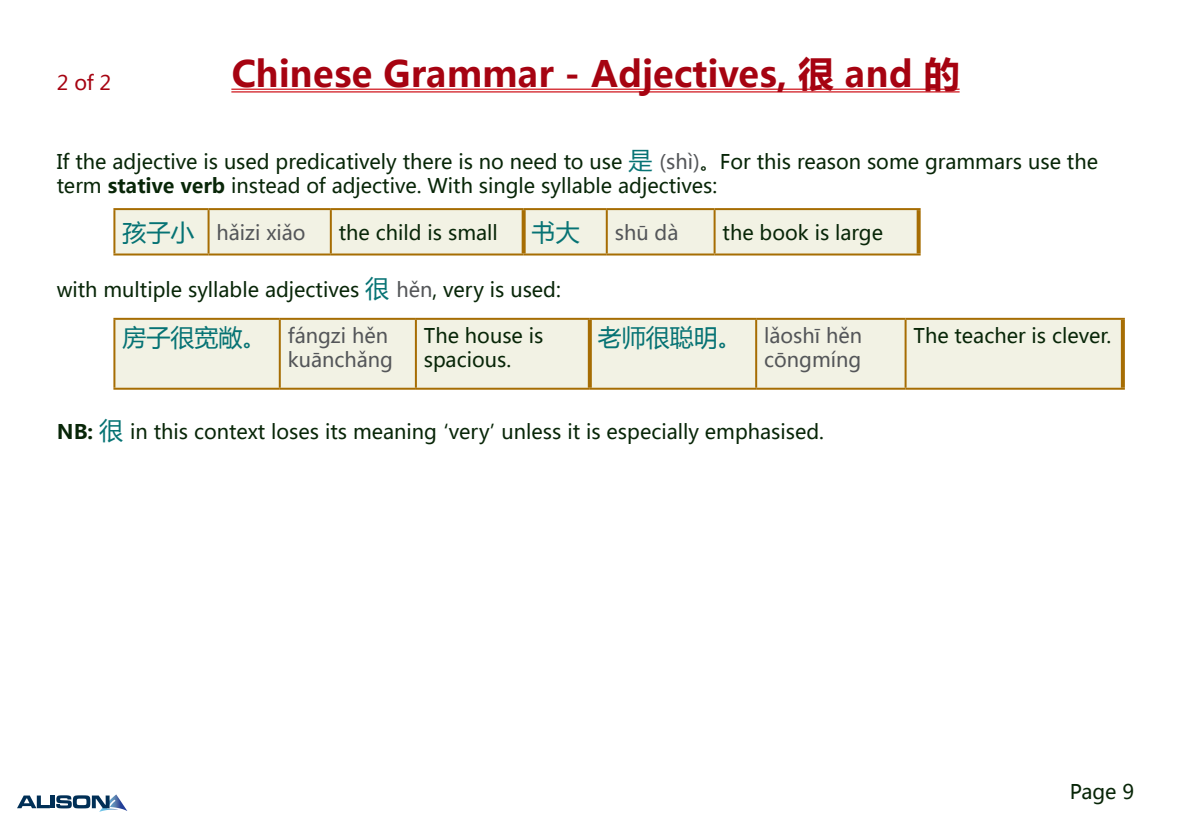
<style>
.page{position:relative;width:1191px;height:840px;background:#fff}
.page>*{position:absolute;margin:0;border:0;box-sizing:border-box;transform-origin:0 0}
.t1{font:700 36px "Microsoft Ya Hei";color:#a60311}
.t2{font:24px "Microsoft Ya Hei";color:#067374}
.t3{font:20px/24px "Microsoft Ya Hei";color:#082608}
.t4{font:20px/24px "Microsoft Ya Hei";color:#545659;text-align:right}
.t5{font:20px "Microsoft Ya Hei";color:#a60311}
.s1{font-size:24px;color:#067374}
.s2{color:#545659}
.s3{font-weight:700}
</style>
<div class="page">
<svg style="left:17px;top:795px;width:33px;height:12px"></svg>
<hr style="left:51px;top:795px;width:4px;height:12px;background:#002f56">
<svg style="left:56px;top:794px;width:71px;height:17px"></svg>
<div style="left:115px;top:210px;width:801px;height:43px;background:#f2f2e4"></div>
<hr style="left:113px;top:210px;width:2px;height:43px;background:#a66d03">
<hr style="left:113px;top:208px;width:95px;height:2px;background:#a66d03">
<hr style="left:208px;top:208px;width:123px;height:2px;background:#a66d03">
<hr style="left:523px;top:208px;width:84px;height:2px;background:#a66d03">
<hr style="left:607px;top:208px;width:107px;height:2px;background:#a66d03">
<hr style="left:113px;top:253px;width:95px;height:2px;background:#a66d03">
<hr style="left:208px;top:253px;width:123px;height:2px;background:#a66d03">
<hr style="left:523px;top:253px;width:84px;height:2px;background:#a66d03">
<hr style="left:607px;top:253px;width:107px;height:2px;background:#a66d03">
<hr style="left:207px;top:210px;width:2px;height:43px;background:#a66d03">
<hr style="left:606px;top:210px;width:2px;height:43px;background:#a66d03">
<hr style="left:331px;top:208px;width:192px;height:2px;background:#a66d03">
<hr style="left:330px;top:210px;width:2px;height:43px;background:#a66d03">
<hr style="left:331px;top:253px;width:192px;height:2px;background:#a66d03">
<hr style="left:714px;top:208px;width:206px;height:2px;background:#a66d03">
<hr style="left:713px;top:210px;width:2px;height:43px;background:#a66d03">
<hr style="left:714px;top:253px;width:206px;height:2px;background:#a66d03">
<svg style="left:521px;top:210px;width:4px;height:43px"></svg>
<svg style="left:916px;top:210px;width:4px;height:43px"></svg>
<div style="left:115px;top:319px;width:1005px;height:68px;background:#f2f2e4"></div>
<hr style="left:113px;top:319px;width:2px;height:68px;background:#a66d03">
<hr style="left:113px;top:317px;width:167px;height:2px;background:#a66d03">
<hr style="left:280px;top:317px;width:136px;height:2px;background:#a66d03">
<hr style="left:590px;top:317px;width:166px;height:2px;background:#a66d03">
<hr style="left:756px;top:317px;width:149px;height:2px;background:#a66d03">
<hr style="left:113px;top:387px;width:167px;height:2px;background:#a66d03">
<hr style="left:280px;top:387px;width:136px;height:2px;background:#a66d03">
<hr style="left:590px;top:387px;width:166px;height:2px;background:#a66d03">
<hr style="left:756px;top:387px;width:149px;height:2px;background:#a66d03">
<hr style="left:279px;top:319px;width:2px;height:68px;background:#a66d03">
<hr style="left:755px;top:319px;width:2px;height:68px;background:#a66d03">
<hr style="left:416px;top:317px;width:174px;height:2px;background:#a66d03">
<hr style="left:415px;top:319px;width:2px;height:68px;background:#a66d03">
<hr style="left:416px;top:387px;width:174px;height:2px;background:#a66d03">
<hr style="left:905px;top:317px;width:219px;height:2px;background:#a66d03">
<hr style="left:904px;top:319px;width:2px;height:68px;background:#a66d03">
<hr style="left:905px;top:387px;width:219px;height:2px;background:#a66d03">
<svg style="left:588px;top:319px;width:4px;height:68px"></svg>
<svg style="left:1120px;top:319px;width:4px;height:68px"></svg>
<hr style="left:231px;top:88px;width:728px;height:2px;background:#d2232a">
<hr style="left:231px;top:91px;width:728px;height:1px;background:#d2232a">
<p class="t5" style="left:57px;top:70px;width:56px">2 of 2</p>
<h1 class="t1" style="left:231px;top:48px;width:730px">Chinese Grammar - Adjectives, 很 and 的</h1>
<p class="t3" style="left:57px;top:149px;width:1042px">If the adjective is used predicatively there is no need to use <span class="s1">是</span> <span class="s2">(shì)</span>。For this reason some grammars use the term <span class="s3">stative verb</span> instead of adjective. With single syllable adjectives:</p>
<p class="t4" style="left:122px;top:220px;width:185px"><span class="s1">孩子小</span> hǎizi xiǎo</p>
<p class="t3" style="left:339px;top:220px;width:160px">the child is small</p>
<p class="t2" style="left:531px;top:216px;width:49px">书大</p>
<p class="t4" style="left:615px;top:220px;width:65px">shū dà</p>
<p class="t3" style="left:722px;top:220px;width:162px">the book is large</p>
<p class="t3" style="left:57px;top:277px;width:506px">with multiple syllable adjectives <span class="s1">很</span> <span class="s2">hěn</span>, very is used:</p>
<p class="t4" style="left:122px;top:323px;width:272px"><span class="s1">房子很宽敞。</span> fángzi hěn kuānchǎng</p>
<p class="t3" style="left:424px;top:323px;width:121px">The house is spacious.</p>
<p class="t4" style="left:598px;top:323px;width:266px"><span class="s1">老师很聪明。</span> lǎoshī hěn cōngmíng</p>
<p class="t3" style="left:913px;top:323px;width:199px">The teacher is clever.</p>
<p class="t3" style="left:57px;top:419px;width:769px"><span class="s3">NB:</span> <span class="s1">很</span> in this context loses its meaning‘very’unless it is especially emphasised.</p>
<p class="t3" style="left:1069px;top:779px;width:66px">Page 9</p>
</div>
